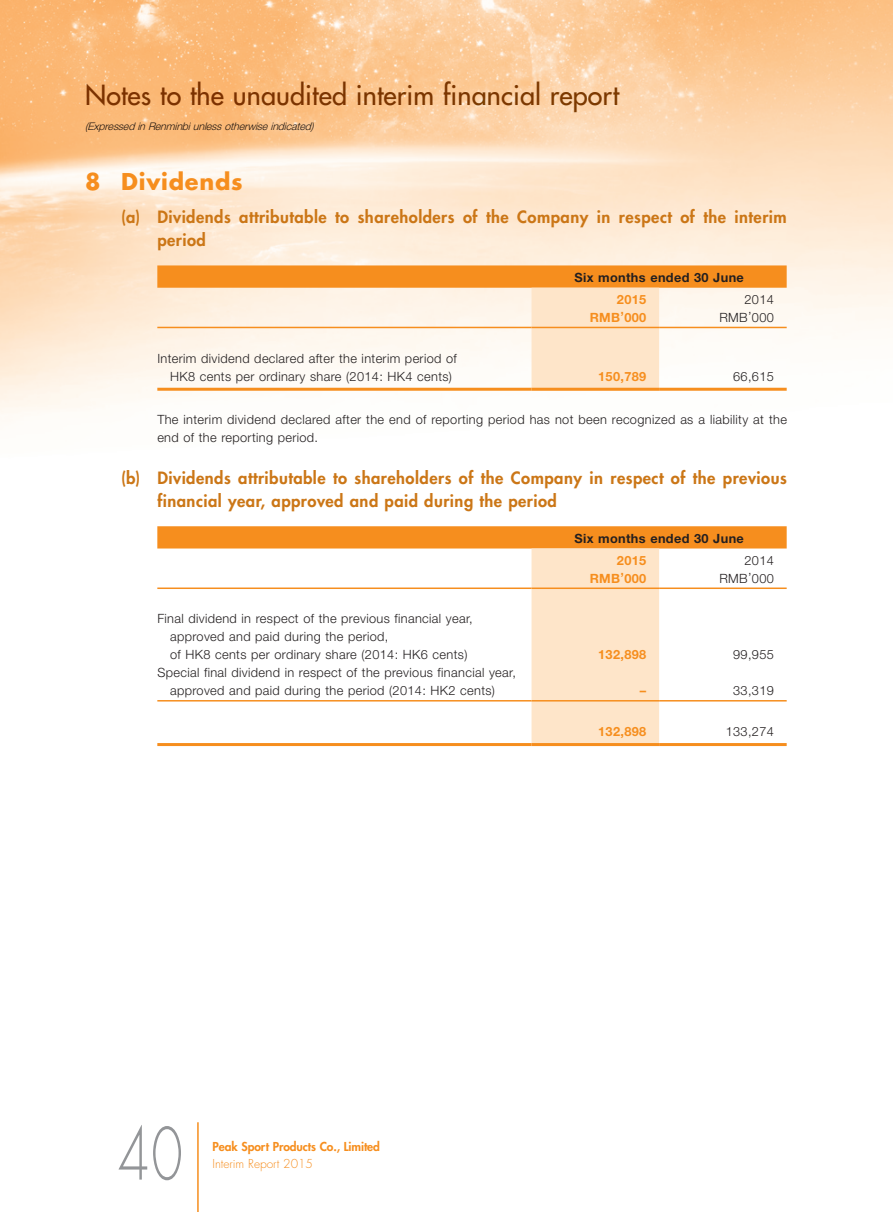
<style>
.page{position:relative;width:893px;height:1212px;background:#fff}
.page>*{position:absolute;margin:0;border:0;box-sizing:border-box;transform-origin:0 0}
.t1{font:300 70.2px "Futura Std";color:#939598;scale:.73 1}
.t2{font:500 27px "Futura Std";letter-spacing:.005em;color:#7d4500}
.Heading_1{font:700 22.5px "Futura Std";letter-spacing:.035em;color:#f68e1e}
.Heading_2{font:800 16.5px/22.5px "Futura Std";letter-spacing:.03em;color:#cb7616}
.Body_Text{font:300 12.75px/18px "Helvetica Neue LT Std";letter-spacing:.03em;color:#231f20}
.Body_Text-2{font:700 12.75px "Helvetica Neue LT Std";letter-spacing:.03em;color:#f68e1e}
.Body_Text-3{font:700 12.75px "Helvetica Neue LT Std";letter-spacing:.03em;color:#231f20}
.t3{font:800 12px "Futura Std";letter-spacing:-.005em;color:#f68e1e}
.t4{font:300 12px "Futura Std";letter-spacing:-.005em;color:#f68e1e}
.t5{font:italic 300 10.5px "Helvetica Neue LT Std";color:#231f20}
</style>
<div class="page">
<img style="left:0;top:0;width:893px;height:747px">
<hr style="left:197px;top:1122px;width:2px;height:90px;background:#f68e1e">
<svg style="left:157px;top:265px;width:630px;height:123px"></svg>
<hr style="left:157px;top:327px;width:374px;height:1px;background:#f68e1e">
<hr style="left:531px;top:327px;width:128px;height:1px;background:#f68e1e">
<hr style="left:659px;top:327px;width:128px;height:1px;background:#f68e1e">
<hr style="left:157px;top:388px;width:374px;height:3px;background:#f68e1e">
<hr style="left:531px;top:388px;width:128px;height:3px;background:#f68e1e">
<hr style="left:659px;top:388px;width:128px;height:3px;background:#f68e1e">
<svg style="left:157px;top:526px;width:630px;height:217px"></svg>
<hr style="left:157px;top:587px;width:374px;height:2px;background:#f68e1e">
<hr style="left:531px;top:587px;width:128px;height:2px;background:#f68e1e">
<hr style="left:659px;top:587px;width:128px;height:2px;background:#f68e1e">
<hr style="left:157px;top:700px;width:374px;height:1px;background:#f68e1e">
<hr style="left:531px;top:700px;width:128px;height:1px;background:#f68e1e">
<hr style="left:659px;top:700px;width:128px;height:1px;background:#f68e1e">
<hr style="left:157px;top:743px;width:374px;height:3px;background:#f68e1e">
<hr style="left:531px;top:743px;width:128px;height:3px;background:#f68e1e">
<hr style="left:659px;top:743px;width:128px;height:3px;background:#f68e1e">
<h2 class="t2" style="left:85px;top:78px;width:536px">Notes to the unaudited interim financial report</h2>
<p class="t5" style="left:85px;top:120px;width:231px">(Expressed in Renminbi unless otherwise indicated)</p>
<p class="Heading_1" style="left:85px;top:167px;width:159px">8 Dividends</p>
<p class="Heading_2" style="left:157px;top:206px;width:631px;text-indent:-36px">(a) Dividends attributable to shareholders of the Company in respect of the interim period</p>
<p class="Body_Text-3" style="left:574px;top:269px;width:171px">Six months ended 30 June</p>
<p class="Body_Text-2" style="left:617px;top:292px;width:31px">2015</p>
<p class="Body_Text" style="left:744px;top:290px;width:31px">2014</p>
<p class="Body_Text-2" style="left:590px;top:310px;width:58px">RMB’000</p>
<p class="Body_Text" style="left:719px;top:308px;width:56px">RMB’000</p>
<p class="Body_Text" style="left:170px;top:349px;width:288px;text-indent:-13px">Interim dividend declared after the interim period of<br>HK8 cents per ordinary share (2014: HK4 cents)</p>
<p class="Body_Text-2" style="left:598px;top:368px;width:50px">150,789</p>
<p class="Body_Text" style="left:733px;top:367px;width:42px">66,615</p>
<p class="Body_Text" style="left:157px;top:410px;width:631px">The interim dividend declared after the end of reporting period has not been recognized as a liability at the end of the reporting period.</p>
<p class="Heading_2" style="left:157px;top:467px;width:631px;text-indent:-36px">(b) Dividends attributable to shareholders of the Company in respect of the previous financial year, approved and paid during the period</p>
<p class="Body_Text-3" style="left:574px;top:530px;width:171px">Six months ended 30 June</p>
<p class="Body_Text-2" style="left:617px;top:552px;width:31px">2015</p>
<p class="Body_Text" style="left:744px;top:551px;width:31px">2014</p>
<p class="Body_Text-2" style="left:590px;top:570px;width:58px">RMB’000</p>
<p class="Body_Text" style="left:719px;top:569px;width:56px">RMB’000</p>
<p class="Body_Text" style="left:170px;top:610px;width:304px;text-indent:-13px">Final dividend in respect of the previous financial year, approved and paid during the period,<br>of HK8 cents per ordinary share (2014: HK6 cents)</p>
<p class="Body_Text-2" style="left:598px;top:647px;width:50px">132,898</p>
<p class="Body_Text" style="left:733px;top:646px;width:42px">99,955</p>
<p class="Body_Text" style="left:170px;top:664px;width:347px;text-indent:-13px">Special final dividend in respect of the previous financial year, approved and paid during the period (2014: HK2 cents)</p>
<p class="Body_Text-2" style="left:640px;top:683px;width:8px">–</p>
<p class="Body_Text" style="left:733px;top:682px;width:42px">33,319</p>
<p class="Body_Text-2" style="left:598px;top:723px;width:50px">132,898</p>
<p class="Body_Text" style="left:726px;top:722px;width:50px">133,274</p>
<h1 class="t1" style="left:118px;top:1111px;width:90px">40</h1>
<p class="t3" style="left:213px;top:1139px;width:169px">Peak Sport Products Co., Limited</p>
<p class="t4" style="left:213px;top:1156px;width:102px">Interim Report 2015</p>
</div>
